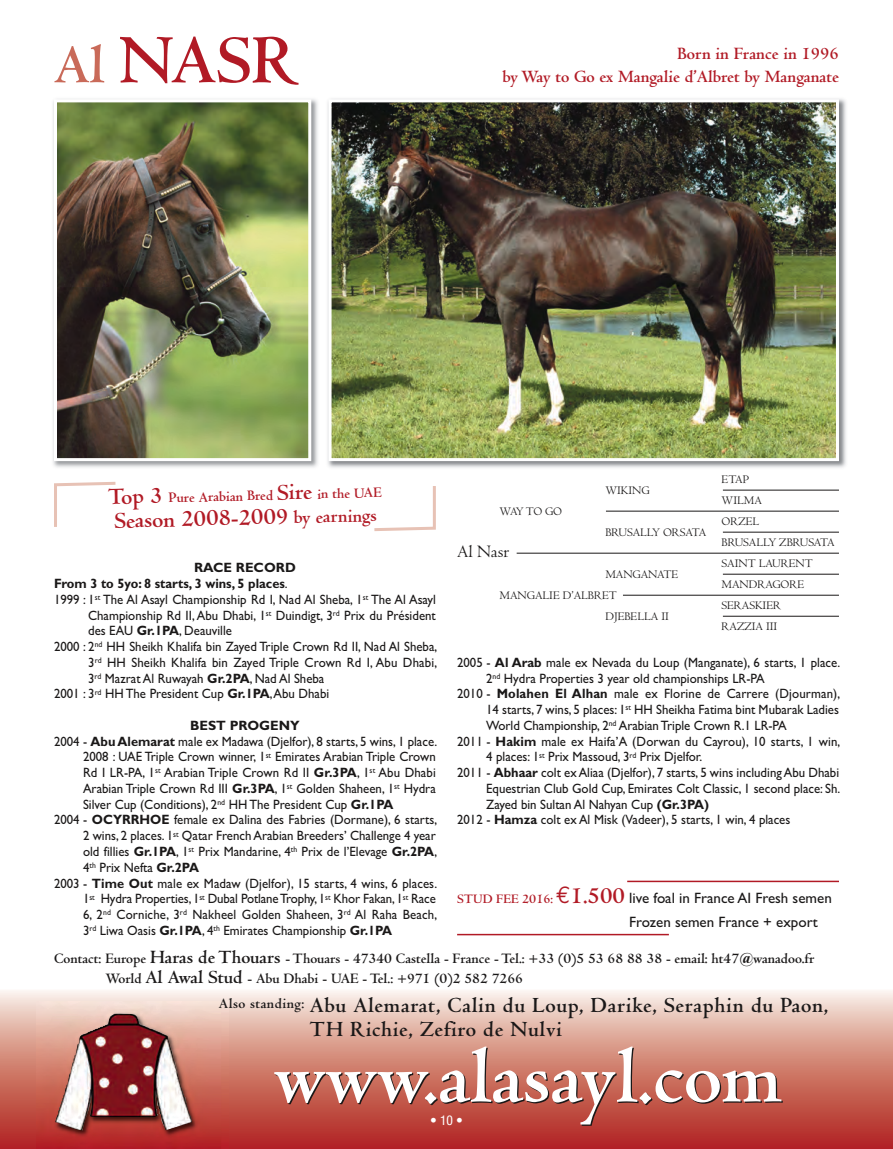
<style>
.page{position:relative;width:893px;height:1149px;background:#fff}
.page>*{position:absolute;margin:0;border:0;box-sizing:border-box;transform-origin:0 0}
.t1{font:700 82.5px "Centaur";color:#fff}
.t2{font:700 72px "Centaur";color:#b11a25}
.t3{font:700 24px "Centaur";color:#b11a25}
.t4{font:700 22.5px/24px "Centaur";letter-spacing:.03em;color:#1a1818}
.t5{font:700 18px/23px "Centaur";color:#b11a25;text-align:right}
.t6{font:18px "Centaur";color:#1a1818}
.t7{font:700 15px/19.5px "Centaur";color:#1a1818}
.t8{font:15px/24px "Gill Sans";color:#1a1818}
.t9{font:700 15px "Centaur";color:#b11a25}
.t10{font:13.5px "Gill Sans";color:#1a1818;scale:.95 1}
.t11{font:700 13.5px "Gill Sans";color:#1a1818;scale:.95 1}
.t12{font:700 13.5px "Gill Sans";color:#1a1818}
.t13{font:condensed 13.5px "Helvetica Neue";color:#fff}
.t14{font:12px "Centaur";color:#1a1818}
.s1{font-size:57px;color:#c96a59}
.s2{font-size:24px}
.s3{font-size:19.5px}
.s4{font-weight:400}
.s5{font-weight:700}
.s6{font-family:"Centaur";font-weight:700;font-size:13.5px;color:#b11a25}
.s7{font-family:"Euro Mono";font-size:24px;color:#b11a25}
.s8{font-family:"Centaur";font-weight:700;font-size:24px;color:#b11a25}
</style>
<div class="page">
<svg style="left:0;top:990px;width:893px;height:158px;background:#d28478"></svg>
<img style="left:36px;top:1000px;width:192px;height:148px">
<img style="left:55px;top:1013px;width:137px;height:116px">
<img style="left:53px;top:98px;width:793px;height:370px">
<img style="left:333px;top:103px;width:502px;height:354px">
<div style="left:329px;top:99px;width:510px;height:362px;border:3px solid #fff"></div>
<hr style="left:627px;top:880px;width:212px;height:1px;background:#b11a25">
<hr style="left:457px;top:933px;width:212px;height:2px;background:#b11a25">
<img style="left:58px;top:103px;width:249px;height:354px">
<div style="left:54px;top:99px;width:257px;height:362px;border:3px solid #fff"></div>
<hr style="left:723px;top:489px;width:116px;height:1px;background:#1a1818">
<hr style="left:606px;top:510px;width:233px;height:1px;background:#1a1818">
<hr style="left:723px;top:531px;width:116px;height:1px;background:#1a1818">
<hr style="left:517px;top:552px;width:322px;height:1px;background:#1a1818">
<hr style="left:723px;top:573px;width:116px;height:1px;background:#1a1818">
<hr style="left:623px;top:594px;width:216px;height:1px;background:#1a1818">
<hr style="left:723px;top:615px;width:116px;height:1px;background:#1a1818">
<svg style="left:54px;top:481px;width:62px;height:46px"></svg>
<svg style="left:374px;top:486px;width:62px;height:45px"></svg>
<h2 class="t2" style="left:54px;top:35px;width:246px"><span class="s1">Al</span> NASR</h2>
<h3 class="t5" style="left:502px;top:44px;width:338px">Born in France in 1996<br>by Way to Go ex Mangalie d’Albret by Manganate</h3>
<p class="t9" style="left:108px;top:492px;width:275px;rotate:-1deg"><span class="s2">Top 3</span> Pure Arabian Bred <span class="s2">Sire</span> in the UAE</p>
<h3 class="t3" style="left:114px;top:511px;width:264px;rotate:-1deg">Season 2008-2009 <span class="s3">by earnings</span></h3>
<p class="t12" style="left:194px;top:559px;width:103px">RACE RECORD</p>
<p class="t11" style="left:54px;top:575px;width:248px">From 3 to 5yo: 8 starts, 3 wins, 5 places<span class="s4">.</span></p>
<p class="t10" style="left:54px;top:591px;width:404px">1999 : 1<sup>st</sup> The Al Asayl Championship Rd I, Nad Al Sheba, 1<sup>st</sup> The Al Asayl</p>
<p class="t10" style="left:88px;top:606px;width:368px">Championship Rd II, Abu Dhabi, 1<sup>st</sup> Duindigt, 3<sup>rd</sup> Prix du Président</p>
<p class="t10" style="left:88px;top:622px;width:153px">des EAU <span class="s5">Gr.1PA</span>, Deauville</p>
<p class="t10" style="left:54px;top:638px;width:405px">2000 : 2<sup>nd</sup> HH Sheikh Khalifa bin Zayed Triple Crown Rd II, Nad Al Sheba,</p>
<p class="t10" style="left:88px;top:654px;width:369px">3<sup>rd</sup> HH Sheikh Khalifa bin Zayed Triple Crown Rd I, Abu Dhabi,</p>
<p class="t10" style="left:88px;top:669px;width:250px">3<sup>rd</sup> Mazrat Al Ruwayah <span class="s5">Gr.2PA</span>, Nad Al Sheba</p>
<p class="t10" style="left:54px;top:685px;width:291px">2001 : 3<sup>rd</sup> HH The President Cup <span class="s5">Gr.1PA</span>, Abu Dhabi</p>
<p class="t12" style="left:190px;top:717px;width:111px">BEST PROGENY</p>
<p class="t10" style="left:54px;top:732px;width:405px">2004 - <span class="s5">Abu Alemarat</span> male ex Madawa (Djelfor), 8 starts, 5 wins, 1 place.</p>
<p class="t10" style="left:83px;top:748px;width:373px">2008 : UAE Triple Crown winner, 1<sup>st</sup> Emirates Arabian Triple Crown</p>
<p class="t10" style="left:83px;top:764px;width:373px">Rd I LR-PA, 1<sup>st</sup> Arabian Triple Crown Rd II <span class="s5">Gr.3PA</span>, 1<sup>st</sup> Abu Dhabi</p>
<p class="t10" style="left:83px;top:780px;width:373px">Arabian Triple Crown Rd III <span class="s5">Gr.3PA</span>, 1<sup>st</sup> Golden Shaheen, 1<sup>st</sup> Hydra</p>
<p class="t10" style="left:83px;top:795px;width:328px">Silver Cup (Conditions), 2<sup>nd</sup> HH The President Cup <span class="s5">Gr.1PA</span></p>
<p class="t10" style="left:54px;top:811px;width:405px">2004 - <span class="s5">OCYRRHOE</span> female ex Dalina des Fabries (Dormane), 6 starts,</p>
<p class="t10" style="left:83px;top:827px;width:373px">2 wins, 2 places. 1<sup>st</sup> Qatar French Arabian Breeders’ Challenge 4 year</p>
<p class="t10" style="left:83px;top:843px;width:374px">old fillies <span class="s5">Gr.1PA</span>, 1<sup>st</sup> Prix Mandarine, 4<sup>th</sup> Prix de l’Elevage <span class="s5">Gr.2PA</span>,</p>
<p class="t10" style="left:83px;top:858px;width:124px">4<sup>th</sup> Prix Nefta <span class="s5">Gr.2PA</span></p>
<p class="t10" style="left:54px;top:874px;width:405px">2003 - <span class="s5">Time Out</span> male ex Madaw (Djelfor), 15 starts, 4 wins, 6 places.</p>
<p class="t10" style="left:83px;top:890px;width:373px">1<sup>st</sup> Hydra Properties, 1<sup>st</sup> Dubal Potlane Trophy, 1<sup>st</sup> Khor Fakan, 1<sup>st</sup> Race</p>
<p class="t10" style="left:83px;top:906px;width:374px">6, 2<sup>nd</sup> Corniche, 3<sup>rd</sup> Nakheel Golden Shaheen, 3<sup>rd</sup> Al Raha Beach,</p>
<p class="t10" style="left:83px;top:921px;width:327px">3<sup>rd</sup> Liwa Oasis <span class="s5">Gr.1PA</span>, 4<sup>th</sup> Emirates Championship <span class="s5">Gr.1PA</span></p>
<p class="t14" style="left:500px;top:506px;width:64px">WAY TO GO</p>
<h3 class="t6" style="left:457px;top:544px;width:54px">Al Nasr</h3>
<p class="t14" style="left:605px;top:485px;width:46px">WIKING</p>
<p class="t14" style="left:605px;top:527px;width:102px">BRUSALLY ORSATA</p>
<p class="t14" style="left:605px;top:569px;width:74px">MANGANATE</p>
<p class="t14" style="left:500px;top:590px;width:119px">MANGALIE D’ALBRET</p>
<p class="t14" style="left:605px;top:611px;width:65px">DJEBELLA II</p>
<p class="t14" style="left:722px;top:475px;width:29px">ETAP</p>
<p class="t14" style="left:722px;top:496px;width:42px">WILMA</p>
<p class="t14" style="left:722px;top:517px;width:39px">ORZEL</p>
<p class="t14" style="left:722px;top:538px;width:114px">BRUSALLY ZBRUSATA</p>
<p class="t14" style="left:722px;top:559px;width:93px">SAINT LAURENT</p>
<p class="t14" style="left:722px;top:580px;width:84px">MANDRAGORE</p>
<p class="t14" style="left:722px;top:601px;width:61px">SERASKIER</p>
<p class="t14" style="left:722px;top:622px;width:57px">RAZZIA III</p>
<p class="t10" style="left:457px;top:654px;width:405px">2005 - <span class="s5">Al Arab</span> male ex Nevada du Loup (Manganate), 6 starts, 1 place.</p>
<p class="t10" style="left:486px;top:669px;width:295px">2<sup>nd</sup> Hydra Properties 3 year old championships LR-PA</p>
<p class="t10" style="left:457px;top:685px;width:405px">2010 - <span class="s5">Molahen El Alhan</span> male ex Florine de Carrere (Djourman),</p>
<p class="t10" style="left:486px;top:701px;width:373px">14 starts, 7 wins, 5 places: 1<sup>st</sup> HH Sheikha Fatima bint Mubarak Ladies</p>
<p class="t10" style="left:486px;top:717px;width:318px">World Championship, 2<sup>nd</sup> Arabian Triple Crown R.1 LR-PA</p>
<p class="t10" style="left:457px;top:732px;width:405px">2011 - <span class="s5">Hakim</span> male ex Haifa’A (Dorwan du Cayrou), 10 starts, 1 win,</p>
<p class="t10" style="left:486px;top:748px;width:229px">4 places: 1<sup>st</sup> Prix Massoud, 3<sup>rd</sup> Prix Djelfor.</p>
<p class="t10" style="left:457px;top:764px;width:404px">2011 - <span class="s5">Abhaar</span> colt ex Aliaa (Djelfor), 7 starts, 5 wins including Abu Dhabi</p>
<p class="t10" style="left:486px;top:780px;width:374px">Equestrian Club Gold Cup, Emirates Colt Classic, 1 second place: Sh.</p>
<p class="t10" style="left:486px;top:795px;width:236px">Zayed bin Sultan Al Nahyan Cup <span class="s5">(Gr.3PA)</span></p>
<p class="t10" style="left:457px;top:811px;width:352px">2012 - <span class="s5">Hamza</span> colt ex Al Misk (Vadeer), 5 starts, 1 win, 4 places</p>
<p class="t8" style="left:629px;top:886px;width:204px;text-indent:-172px"><span class="s6">STUD FEE 2016:</span> <span class="s7">€</span><span class="s8">1.500</span> live foal in France AI Fresh semen<br>Frozen semen France + export</p>
<p class="t7" style="left:105px;top:950px;width:711px;text-indent:-51px">Contact: Europe <span class="s3">Haras de Thouars</span> - Thouars - 47340 Castella - France - Tel.: +33 (0)5 53 68 88 38 - email: ht47@wanadoo.fr<br>World <span class="s3">Al Awal Stud</span> - Abu Dhabi - UAE - Tel.: +971 (0)2 582 7266</p>
<h3 class="t4" style="left:310px;top:995px;width:520px;text-indent:-91px"><sup>Also</sup> <sup>standing:</sup> Abu Alemarat, Calin du Loup, Darike, Seraphin du Paon,<br>TH Richie, Zefiro de Nulvi</h3>
<h1 class="t1" style="left:274px;top:1046px;width:509px">www.alasayl.com</h1>
<p class="t13" style="left:430px;top:1114px;width:34px">• 10 •</p>
</div>
